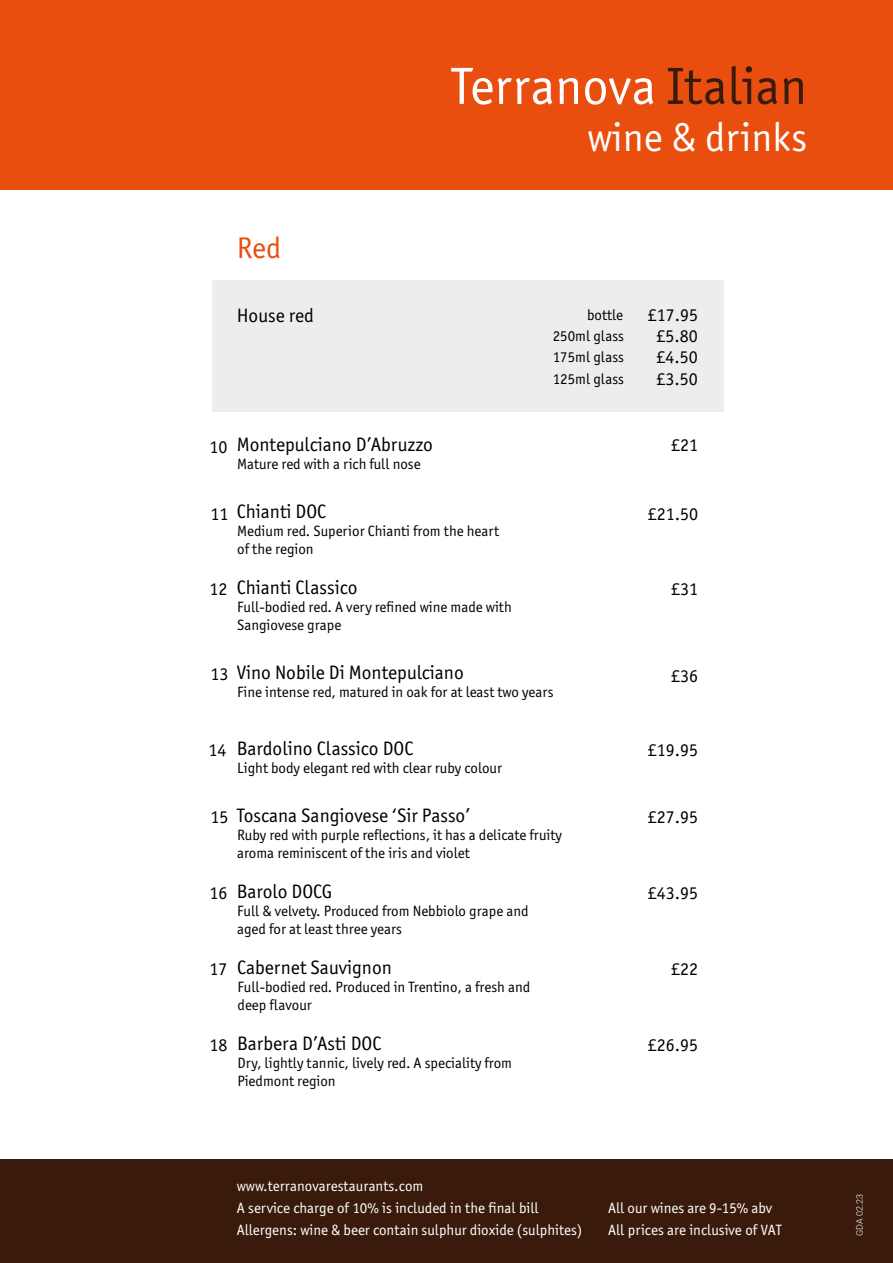
<style>
.page{position:relative;width:893px;height:1263px;background:#fff}
.page>*{position:absolute;margin:0;border:0;box-sizing:border-box;transform-origin:0 0}
.t1{font:52.5px "Officina Sans ITC Pro";color:#fff}
.t2{font:40.5px "Officina Sans ITC Pro";color:#fff}
.t3{font:30px "Officina Sans ITC Pro";color:#e94e0f}
.t4{font:19.5px "Officina Sans ITC Pro";color:#000}
.t5{font:18px/21.3px "Officina Sans ITC Pro";color:#000;text-align:center}
.t6{font:15px/18px "Officina Sans ITC Pro";color:#000}
.t7{font:15px "Officina Sans ITC Pro";color:#fff}
.t8{font:300 9px "Roboto";color:#fff}
.s1{color:#3a1b0b}
.s2{font-size:18px}
</style>
<div class="page">
<div style="left:0;top:0;width:893px;height:189px;background:#e94e0f"></div>
<div style="left:0;top:1160px;width:893px;height:103px;background:#3a1b0b"></div>
<div style="left:212px;top:280px;width:511px;height:131px;background:#ededed"></div>
<h3 class="t3" style="left:237px;top:230px;width:46px">Red</h3>
<h1 class="t1" style="left:451px;top:55px;width:358px">Terranova <span class="s1">Italian</span></h1>
<h2 class="t2" style="left:587px;top:113px;width:221px">wine &amp; drinks</h2>
<h3 class="t4" style="left:237px;top:304px;width:79px">House red</h3>
<p class="t5" style="left:648px;top:304px;width:52px">£17.95 £5.80 £4.50 £3.50</p>
<p class="t6" style="left:553px;top:304px;width:73px;line-height:21.3px;text-align:justify;text-indent:34px">bottle 250ml glass 175ml glass 125ml glass</p>
<p class="t5" style="left:210px;top:436px;width:19px">10</p>
<h3 class="t4" style="left:237px;top:433px;width:198px">Montepulciano D’Abruzzo</h3>
<p class="t5" style="left:671px;top:434px;width:28px">£21</p>
<p class="t6" style="left:237px;top:455px;width:185px">Mature red with a rich full nose</p>
<h3 class="t4" style="left:211px;top:500px;width:117px"><span class="s2">11</span> Chianti DOC</h3>
<p class="t5" style="left:648px;top:503px;width:52px">£21.50</p>
<p class="t6" style="left:237px;top:522px;width:263px">Medium red. Superior Chianti from the heart of the region</p>
<h3 class="t4" style="left:237px;top:576px;width:122px">Chianti Classico</h3>
<p class="t5" style="left:671px;top:579px;width:28px">£31</p>
<p class="t6" style="left:237px;top:598px;width:276px">Full-bodied red. A very refined wine made with<br>Sangiovese grape</p>
<p class="t5" style="left:210px;top:579px;width:19px">12</p>
<h3 class="t4" style="left:211px;top:661px;width:255px"><span class="s2">13</span> Vino Nobile Di Montepulciano</h3>
<p class="t5" style="left:671px;top:665px;width:28px">£36</p>
<p class="t6" style="left:237px;top:683px;width:318px">Fine intense red, matured in oak for at least two years</p>
<h3 class="t4" style="left:237px;top:737px;width:178px">Bardolino Classico DOC</h3>
<p class="t6" style="left:237px;top:759px;width:266px">Light body elegant red with clear ruby colour</p>
<p class="t5" style="left:208px;top:739px;width:19px">14</p>
<p class="t5" style="left:648px;top:739px;width:52px">£19.95</p>
<h3 class="t4" style="left:211px;top:804px;width:261px"><span class="s2">15</span> Toscana Sangiovese ‘Sir Passo’</h3>
<p class="t5" style="left:648px;top:806px;width:52px">£27.95</p>
<p class="t6" style="left:237px;top:826px;width:326px">Ruby red with purple reflections, it has a delicate fruity aroma reminiscent of the iris and violet</p>
<h3 class="t4" style="left:237px;top:880px;width:97px">Barolo DOCG</h3>
<p class="t5" style="left:648px;top:882px;width:52px">£43.95</p>
<p class="t6" style="left:237px;top:902px;width:293px">Full &amp; velvety. Produced from Nebbiolo grape and aged for at least three years</p>
<p class="t5" style="left:210px;top:882px;width:19px">16</p>
<p class="t5" style="left:210px;top:958px;width:19px">17</p>
<p class="t5" style="left:210px;top:1034px;width:19px">18</p>
<h3 class="t4" style="left:237px;top:956px;width:156px">Cabernet Sauvignon</h3>
<p class="t5" style="left:671px;top:958px;width:28px">£22</p>
<p class="t6" style="left:238px;top:978px;width:294px">Full-bodied red. Produced in Trentino, a fresh and deep flavour</p>
<h3 class="t4" style="left:237px;top:1032px;width:146px">Barbera D’Asti DOC</h3>
<p class="t5" style="left:648px;top:1034px;width:52px">£26.95</p>
<p class="t6" style="left:238px;top:1054px;width:276px">Dry, lightly tannic, lively red. A speciality from<br>Piedmont region</p>
<p class="t7" style="left:237px;top:1177px;width:188px">www.terranovarestaurants.com</p>
<p class="t7" style="left:237px;top:1199px;width:304px">A service charge of 10% is included in the final bill</p>
<p class="t7" style="left:608px;top:1199px;width:166px">All our wines are 9-15% abv</p>
<p class="t7" style="left:237px;top:1221px;width:347px">Allergens: wine &amp; beer contain sulphur dioxide (sulphites)</p>
<p class="t7" style="left:608px;top:1221px;width:175px">All prices are inclusive of VAT</p>
<p class="t8" style="left:853px;top:1236px;width:44px;rotate:-90deg">GDA 02.23</p>
</div>
